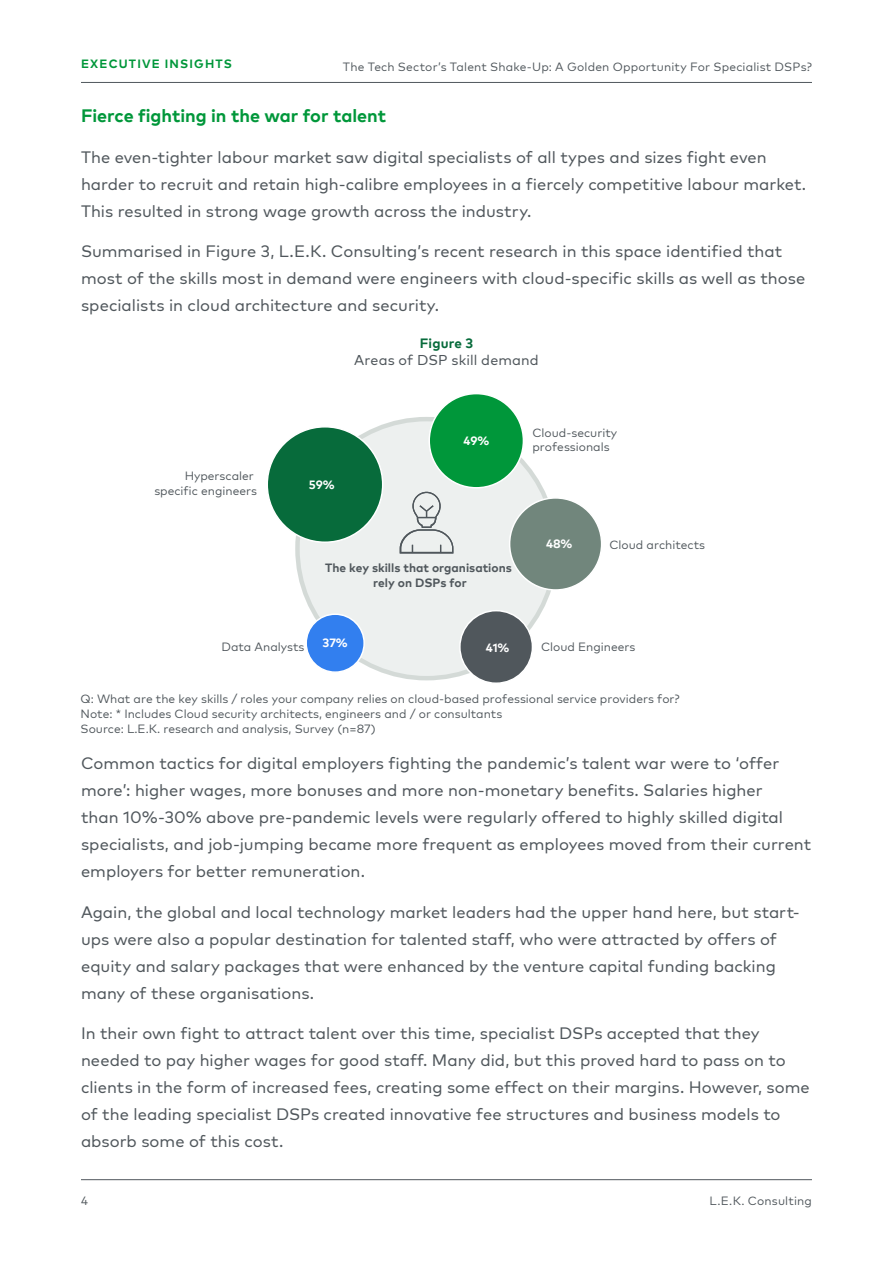
<style>
.page{position:relative;width:893px;height:1263px;background:#fff}
.page>*{position:absolute;margin:0;border:0;box-sizing:border-box;transform-origin:0 0}
.Body_Copy_Header_12{font:700 18px "Mark Pro";letter-spacing:-.005em;color:#00973a}
.Body_Copy_11_18{font:16.5px/27px "Mark Pro";color:#50575c}
.Figure_Title_Head{font:14.25px "Mark Pro";letter-spacing:.01em;color:#50575c}
.Figure_Title{font:700 13.5px "Mark Pro";letter-spacing:.01em;color:#076b3b}
.t1{font:12px/15px "Mark Pro";color:#50575c}
.t2{font:700 12px/14.4px "Mark Pro";color:#50575c;text-align:center}
.t3{font:700 12px "Mark Pro";letter-spacing:.095em;color:#00973a}
.t4{font:700 12px "Mark Pro";color:#fff}
</style>
<div class="page">
<hr style="left:81px;top:1179px;width:731px;height:1px;background:#50575c">
<hr style="left:81px;top:82px;width:731px;height:1px;background:#50575c">
<div style="left:297px;top:419px;width:259px;height:259px;background:#edf0ef;border-radius:50%"></div>
<div style="left:267px;top:427px;width:116px;height:115px;background:#076b3b;border-radius:50%"></div>
<div style="left:266px;top:426px;width:117px;height:117px;border:2px solid #fff;border-radius:50%"></div>
<div style="left:429px;top:394px;width:94px;height:94px;background:#00973a;border-radius:50%"></div>
<div style="left:428px;top:393px;width:96px;height:95px;border:2px solid #fff;border-radius:50%"></div>
<div style="left:510px;top:498px;width:92px;height:92px;background:#71867c;border-radius:50%"></div>
<div style="left:509px;top:497px;width:93px;height:94px;border:2px solid #fff;border-radius:50%"></div>
<div style="left:460px;top:611px;width:72px;height:72px;background:#50575c;border-radius:50%"></div>
<div style="left:459px;top:610px;width:74px;height:74px;border:2px solid #fff;border-radius:50%"></div>
<div style="left:306px;top:614px;width:58px;height:58px;background:#327fef;border-radius:50%"></div>
<div style="left:305px;top:613px;width:60px;height:60px;border:2px solid #fff;border-radius:50%"></div>
<svg style="left:400px;top:492px;width:53px;height:61px"></svg>
<p class="t3" style="left:81px;top:54px;width:152px">EXECUTIVE INSIGHTS</p>
<p class="t1" style="left:343px;top:58px;width:471px">The Tech Sector’s Talent Shake-Up: A Golden Opportunity For Specialist DSPs?</p>
<p class="Body_Copy_Header_12" style="left:81px;top:102px;width:307px">Fierce fighting in the war for talent</p>
<p class="Body_Copy_11_18" style="left:81px;top:142px;width:727px">The even-tighter labour market saw digital specialists of all types and sizes fight even harder to recruit and retain high-calibre employees in a fiercely competitive labour market.<br>This resulted in strong wage growth across the industry.</p>
<p class="Body_Copy_11_18" style="left:81px;top:237px;width:726px">Summarised in Figure 3, L.E.K. Consulting’s recent research in this space identified that most of the skills most in demand were engineers with cloud-specific skills as well as those specialists in cloud architecture and security.</p>
<p class="Figure_Title" style="left:420px;top:333px;width:55px">Figure 3</p>
<p class="Figure_Title_Head" style="left:354px;top:349px;width:186px">Areas of DSP skill demand</p>
<p class="t1" style="left:154px;top:468px;width:104px;line-height:14.2px;text-align:right">Hyperscaler specific engineers</p>
<p class="t4" style="left:309px;top:475px;width:27px">59%</p>
<p class="t4" style="left:463px;top:432px;width:27px">49%</p>
<p class="t2" style="left:325px;top:560px;width:188px">The key skills that organisations rely on DSPs for</p>
<p class="t1" style="left:221px;top:638px;width:84px">Data Analysts</p>
<p class="t4" style="left:322px;top:634px;width:27px">37%</p>
<p class="t4" style="left:486px;top:639px;width:25px">41%</p>
<p class="t1" style="left:532px;top:425px;width:86px;line-height:14.2px">Cloud-security professionals</p>
<p class="t4" style="left:546px;top:535px;width:28px">48%</p>
<p class="t1" style="left:609px;top:536px;width:97px">Cloud architects</p>
<p class="t1" style="left:541px;top:638px;width:96px">Cloud Engineers</p>
<p class="t1" style="left:81px;top:690px;width:601px">Q: What are the key skills / roles your company relies on cloud-based professional service providers for?<br>Note: * Includes Cloud security architects, engineers and / or consultants<br>Source: L.E.K. research and analysis, Survey (n=87)</p>
<p class="Body_Copy_11_18" style="left:81px;top:748px;width:732px">Common tactics for digital employers fighting the pandemic’s talent war were to ‘offer more’: higher wages, more bonuses and more non-monetary benefits. Salaries higher<br>than 10%-30% above pre-pandemic levels were regularly offered to highly skilled digital specialists, and job-jumping became more frequent as employees moved from their current employers for better remuneration.</p>
<p class="Body_Copy_11_18" style="left:81px;top:897px;width:720px">Again, the global and local technology market leaders had the upper hand here, but start&shy;ups were also a popular destination for talented staff, who were attracted by offers of equity and salary packages that were enhanced by the venture capital funding backing many of these organisations.</p>
<p class="Body_Copy_11_18" style="left:81px;top:1018px;width:730px">In their own fight to attract talent over this time, specialist DSPs accepted that they needed to pay higher wages for good staff. Many did, but this proved hard to pass on to clients in the form of increased fees, creating some effect on their margins. However, some of the leading specialist DSPs created innovative fee structures and business models to absorb some of this cost.</p>
<p class="t1" style="left:81px;top:1192px;width:8px">4</p>
<p class="t1" style="left:709px;top:1192px;width:104px">L.E.K. Consulting</p>
</div>
